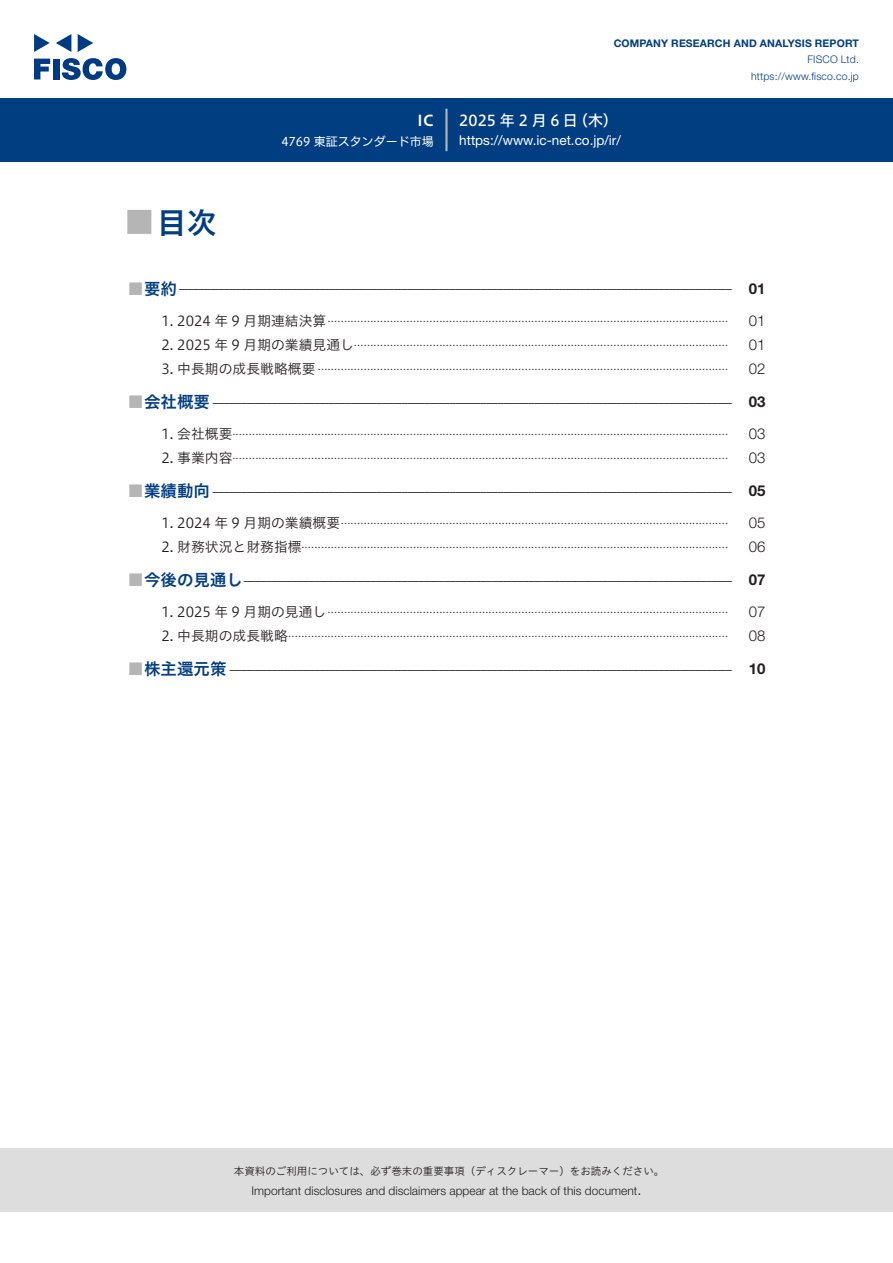
<style>
.page{position:relative;width:893px;height:1263px;background:#fff}
.page>*{position:absolute;margin:0;border:0;box-sizing:border-box;transform-origin:0 0}
.t1{font:30px "Hiragino UD Sans Std N W6";color:#003d81}
.t2{font:24px "Hiragino UD Sans Std W6";color:#b5b5b6}
.t3{font:16.5px "Hiragino UD Sans Std W6";color:#003d81}
.t4{font:300 15px "Helvetica Neue LT Std";color:#231f20}
.t5{font:15px "Hiragino UD Sans F Std N W5";letter-spacing:.225em;color:#fff}
.t6{font:700 15px "Helvetica Neue LT Std";color:#231f20}
.t7{font:15px "Hiragino UD Sans F Std N W6";color:#fff}
.t8{font:13.8px "Hiragino UD Sans Std W3";color:#231f20}
.t9{font:13.5px "Helvetica Neue LT Std";color:#fff}
.t10{font:12px "Hiragino UD Sans Std W3";color:#231f20}
.t11{font:300 12px "Helvetica Neue LT Std";color:#231f20}
.t12{font:12px "Hiragino UD Sans F Std N W4";color:#fff}
.t13{font:10.5px "Hiragino UD Sans Std W3";color:#231f20}
.t14{font:700 10.5px "Helvetica Neue LT Std";letter-spacing:.015em;color:#003d81}
.t15{font:300 10.5px/16.5px "Helvetica Neue LT Std";letter-spacing:.015em;color:#003d81;text-align:right}
.t16{font:9px "Hiragino UD Sans Std W3";color:#231f20}
.s1{color:#b5b5b6}
</style>
<div class="page">
<div style="left:0;top:1148px;width:893px;height:64px;background:#ddd"></div>
<svg style="left:34px;top:59px;width:16px;height:20px"></svg>
<div style="left:53px;top:59px;width:6px;height:20px;background:#003a83"></div>
<svg style="left:62px;top:58px;width:64px;height:22px"></svg>
<svg style="left:34px;top:34px;width:16px;height:18px"></svg>
<svg style="left:78px;top:34px;width:15px;height:18px"></svg>
<svg style="left:56px;top:34px;width:15px;height:18px"></svg>
<div style="left:0;top:98px;width:893px;height:64px;background:#003d81"></div>
<hr style="left:445px;top:109px;width:3px;height:42px;background:#b5b5b6">
<p class="t2" style="left:128px;top:204px;width:25px">█</p>
<p class="t1" style="left:157px;top:199px;width:61px">目次</p>
<h3 class="t7" style="left:417px;top:109px;width:18px">IC</h3>
<h3 class="t12" style="left:281px;top:132px;width:154px">4769 東証スタンダード市場</h3>
<p class="t14" style="left:614px;top:37px;width:247px">COMPANY RESEARCH AND ANALYSIS REPORT</p>
<p class="t15" style="left:751px;top:51px;width:109px">FISCO Ltd. https://www.fisco.co j p.</p>
<h3 class="t5" style="left:459px;top:109px;width:120px">2025年2月6日</h3>
<h3 class="t5" style="left:573px;top:109px;width:46px">（木(</h3>
<h3 class="t9" style="left:459px;top:132px;width:163px">https: / / w w w i c. - n e t . c o j p. /i r/</h3>
<p class="t3" style="left:128px;top:276px;width:51px"><span class="s1">■</span>要約</p>
<p class="t10" style="left:177px;top:280px;width:557px">-----------------------------------------------------------------------------------------------------------------------------------------------------------------------------------------------------</p>
<p class="t8" style="left:162px;top:310px;width:166px">1. 2024 年 9 月期連結決算</p>
<p class="t16" style="left:328px;top:312px;width:401px">..........................................................................................................................</p>
<p class="t8" style="left:162px;top:334px;width:194px">2. 2025 年 9 月期の業績見通し</p>
<p class="t16" style="left:354px;top:336px;width:375px">..................................................................................................................</p>
<p class="t8" style="left:162px;top:358px;width:155px">3. 中長期の成長戦略概要</p>
<p class="t16" style="left:318px;top:360px;width:411px">.............................................................................................................................</p>
<p class="t3" style="left:128px;top:389px;width:84px"><span class="s1">■</span>会社概要</p>
<p class="t10" style="left:210px;top:393px;width:524px">-----------------------------------------------------------------------------------------------------------------------------------------------------------------------------------------</p>
<p class="t8" style="left:162px;top:423px;width:73px">1. 会社概要</p>
<p class="t16" style="left:233px;top:425px;width:497px">.......................................................................................................................................................</p>
<p class="t8" style="left:162px;top:447px;width:73px">2. 事業内容</p>
<p class="t16" style="left:233px;top:449px;width:497px">.......................................................................................................................................................</p>
<p class="t3" style="left:128px;top:478px;width:84px"><span class="s1">■</span>業績動向</p>
<p class="t10" style="left:210px;top:482px;width:524px">-----------------------------------------------------------------------------------------------------------------------------------------------------------------------------------------</p>
<p class="t8" style="left:162px;top:512px;width:180px">1. 2024 年 9 月期の業績概要</p>
<p class="t16" style="left:341px;top:514px;width:388px">......................................................................................................................</p>
<p class="t8" style="left:162px;top:536px;width:142px">2. 財務状況と財務指標</p>
<p class="t16" style="left:302px;top:538px;width:428px">..................................................................................................................................</p>
<p class="t3" style="left:128px;top:567px;width:117px"><span class="s1">■</span>今後の見通し</p>
<p class="t10" style="left:243px;top:571px;width:491px">------------------------------------------------------------------------------------------------------------------------------------------------------------------------------</p>
<p class="t8" style="left:162px;top:601px;width:166px">1. 2025 年 9 月期の見通し</p>
<p class="t16" style="left:328px;top:603px;width:401px">..........................................................................................................................</p>
<p class="t8" style="left:162px;top:625px;width:128px">2. 中長期の成長戦略</p>
<p class="t16" style="left:289px;top:627px;width:441px">......................................................................................................................................</p>
<p class="t3" style="left:128px;top:656px;width:101px"><span class="s1">■</span>株主還元策</p>
<p class="t10" style="left:227px;top:660px;width:508px">-----------------------------------------------------------------------------------------------------------------------------------------------------------------------------------</p>
<p class="t6" style="left:749px;top:279px;width:18px">01</p>
<p class="t4" style="left:749px;top:311px;width:18px">01</p>
<p class="t4" style="left:749px;top:335px;width:18px">01</p>
<p class="t4" style="left:749px;top:359px;width:18px">02</p>
<p class="t6" style="left:749px;top:392px;width:18px">03</p>
<p class="t4" style="left:749px;top:424px;width:18px">03</p>
<p class="t4" style="left:749px;top:448px;width:18px">03</p>
<p class="t6" style="left:749px;top:481px;width:18px">05</p>
<p class="t4" style="left:749px;top:513px;width:18px">05</p>
<p class="t4" style="left:749px;top:537px;width:18px">06</p>
<p class="t6" style="left:749px;top:570px;width:18px">07</p>
<p class="t4" style="left:749px;top:602px;width:18px">07</p>
<p class="t4" style="left:749px;top:626px;width:18px">08</p>
<p class="t6" style="left:749px;top:659px;width:18px">10</p>
<p class="t13" style="left:234px;top:1163px;width:432px">本資料のご利用については、必ず巻末の重要事項（ディスクレーマー）をお読みください。</p>
<h3 class="t4" style="left:637px;top:1180px;width:6px">.</h3>
<h3 class="t11" style="left:251px;top:1183px;width:387px">Important disclosures and disclaimers appear at the back of this document</h3>
</div>
